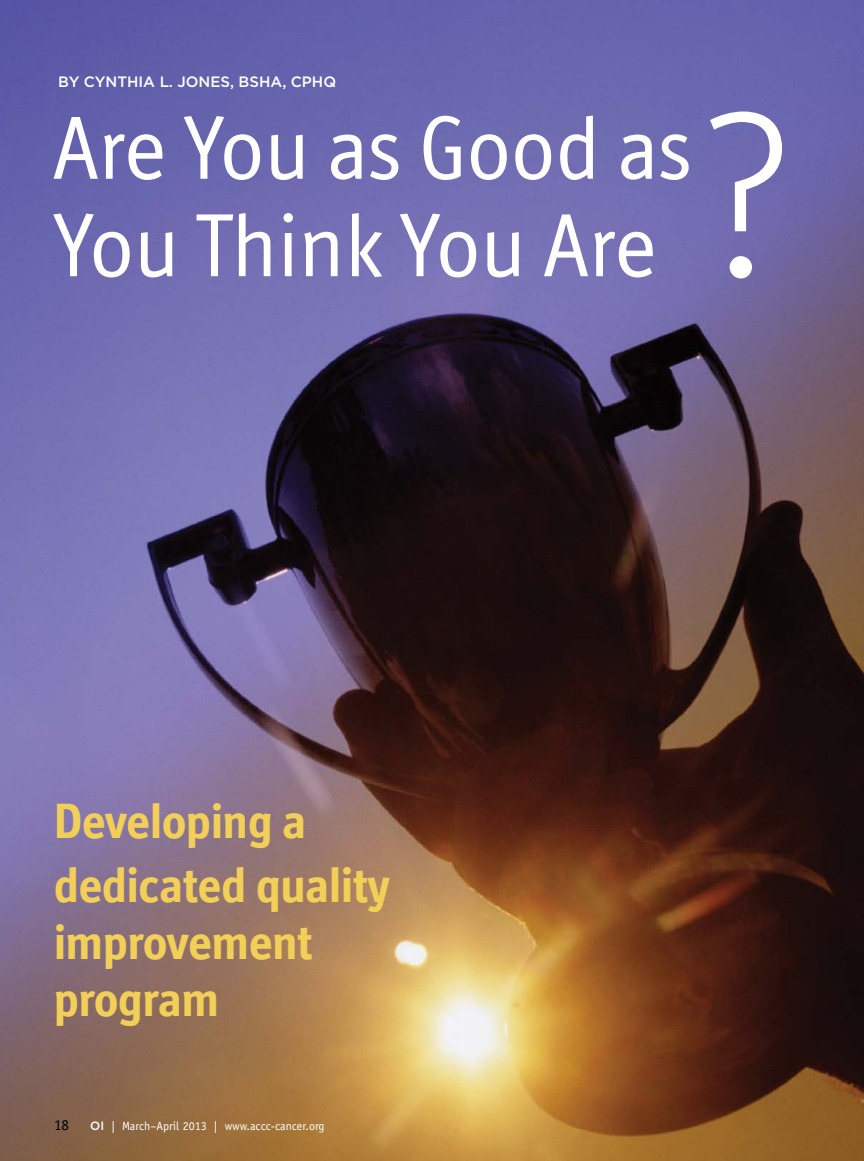
<style>
.page{position:relative;width:864px;height:1161px;background:#fff}
.page>*{position:absolute;margin:0;border:0;box-sizing:border-box;transform-origin:0 0}
.t1{font:300 238.5px "Officina Display ITC Std";color:#fff}
.t2{font:90px/97.5px "Officina Display ITC Std";letter-spacing:-.01em;color:#fff}
.t3{font:700 49.95px/63.9px "Officina Display ITC Std";color:#f2cf58}
.t4{font:500 15px "Gotham";color:#fff}
.t5{font:15px "Officina Sans Std";color:#000}
.t6{font:12px "Officina Sans Std";color:#fff}
.s1{font-family:"Gotham";font-weight:500}
</style>
<div class="page">
<img style="left:0;top:0;width:864px;height:1161px">
<p class="t4" style="left:58px;top:73px;width:279px">BY CYNTHIA L. JONES, BSHA, CPHQ</p>
<h2 class="t2" style="left:53px;top:98px;width:641px">Are You as Good as<br>You Think You Are</h2>
<h1 class="t1" style="left:702px;top:58px;width:95px">?</h1>
<p class="t3" style="left:54px;top:789px;width:337px">Developing a dedicated quality</p>
<p class="t3" style="left:54px;top:913px;width:260px;line-height:57px">improvement program</p>
<p class="t5" style="left:54px;top:1116px;width:16px">18</p>
<p class="t6" style="left:90px;top:1118px;width:236px"><span class="s1">OI</span> | March–April 2013 | www.accc-cancer.org</p>
</div>
